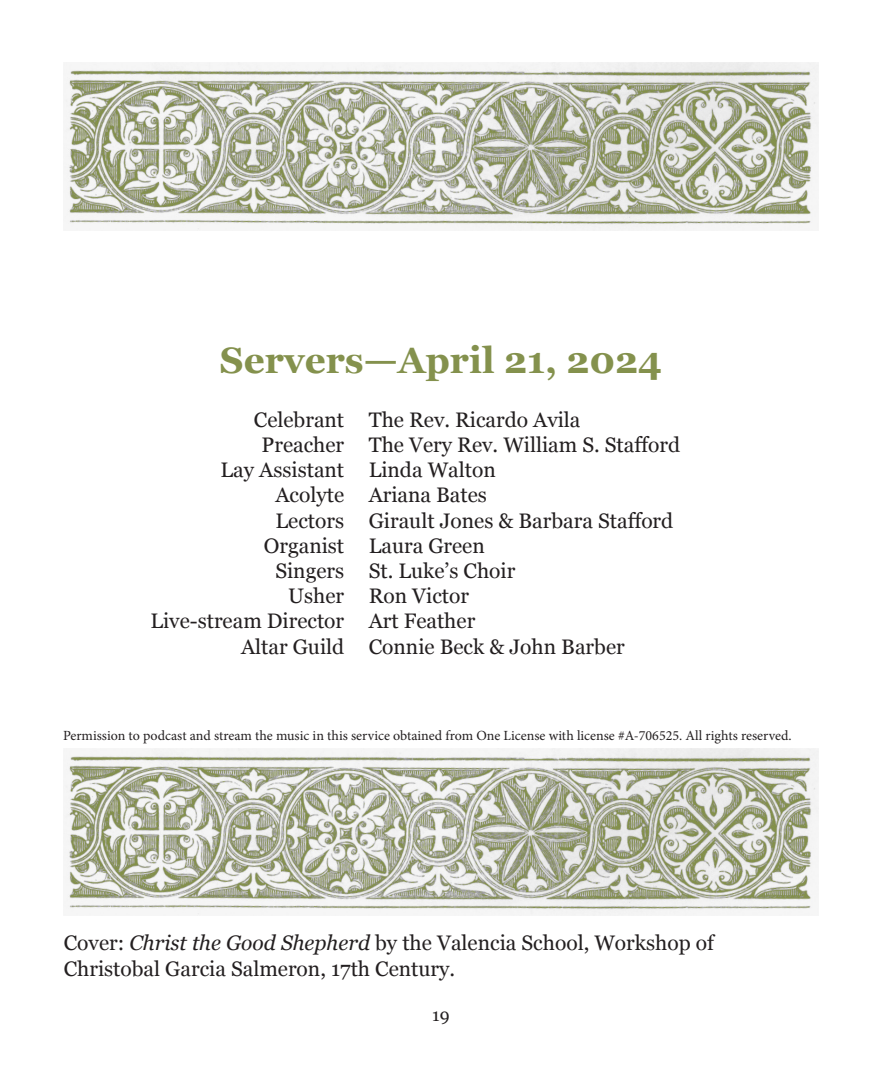
<style>
.page{position:relative;width:882px;height:1071px;background:#fff}
.page>*{position:absolute;margin:0;border:0;box-sizing:border-box;transform-origin:0 0}
.t1{font:700 36.75px "Georgia";color:#84914d}
.t2{font:21px/25.2px "Georgia";color:#231f20}
.t3{font:17.5px "Georgia";color:#231f20}
.t4{font:14px "Minion Pro";color:#231f20}
.s1{font-style:italic}
</style>
<div class="page">
<img style="left:64px;top:63px;width:755px;height:167px">
<img style="left:64px;top:749px;width:755px;height:167px">
<p class="t1" style="left:220px;top:333px;width:444px">Servers—April 21, 2024</p>
<p class="t2" style="left:254px;top:406px;width:328px">Celebrant The Rev. Ricardo Avila</p>
<p class="t2" style="left:262px;top:431px;width:420px">Preacher The Very Rev. William S. Stafford</p>
<p class="t2" style="left:221px;top:456px;width:277px">Lay Assistant Linda Walton</p>
<p class="t2" style="left:276px;top:482px;width:213px">Acolyte Ariana Bates</p>
<p class="t2" style="left:276px;top:507px;width:399px">Lectors Girault Jones &amp; Barbara Stafford</p>
<p class="t2" style="left:264px;top:532px;width:223px">Organist Laura Green</p>
<p class="t2" style="left:275px;top:557px;width:241px">Singers St. Luke’s Choir</p>
<p class="t2" style="left:288px;top:582px;width:182px">Usher Ron Victor</p>
<p class="t2" style="left:150px;top:608px;width:326px">Live-stream Director Art Feather</p>
<p class="t2" style="left:241px;top:633px;width:385px">Altar Guild Connie Beck &amp; John Barber</p>
<p class="t4" style="left:63px;top:726px;width:730px">Permission to podcast and stream the music in this service obtained from One License with license #A-706525. All rights reserved.</p>
<p class="t2" style="left:64px;top:930px;width:652px">Cover: <span class="s1">Christ the Good Shepherd</span> by the Valencia School, Workshop of<br>Christobal Garcia Salmeron, 17th Century.</p>
<p class="t3" style="left:432px;top:1002px;width:19px">19</p>
</div>
